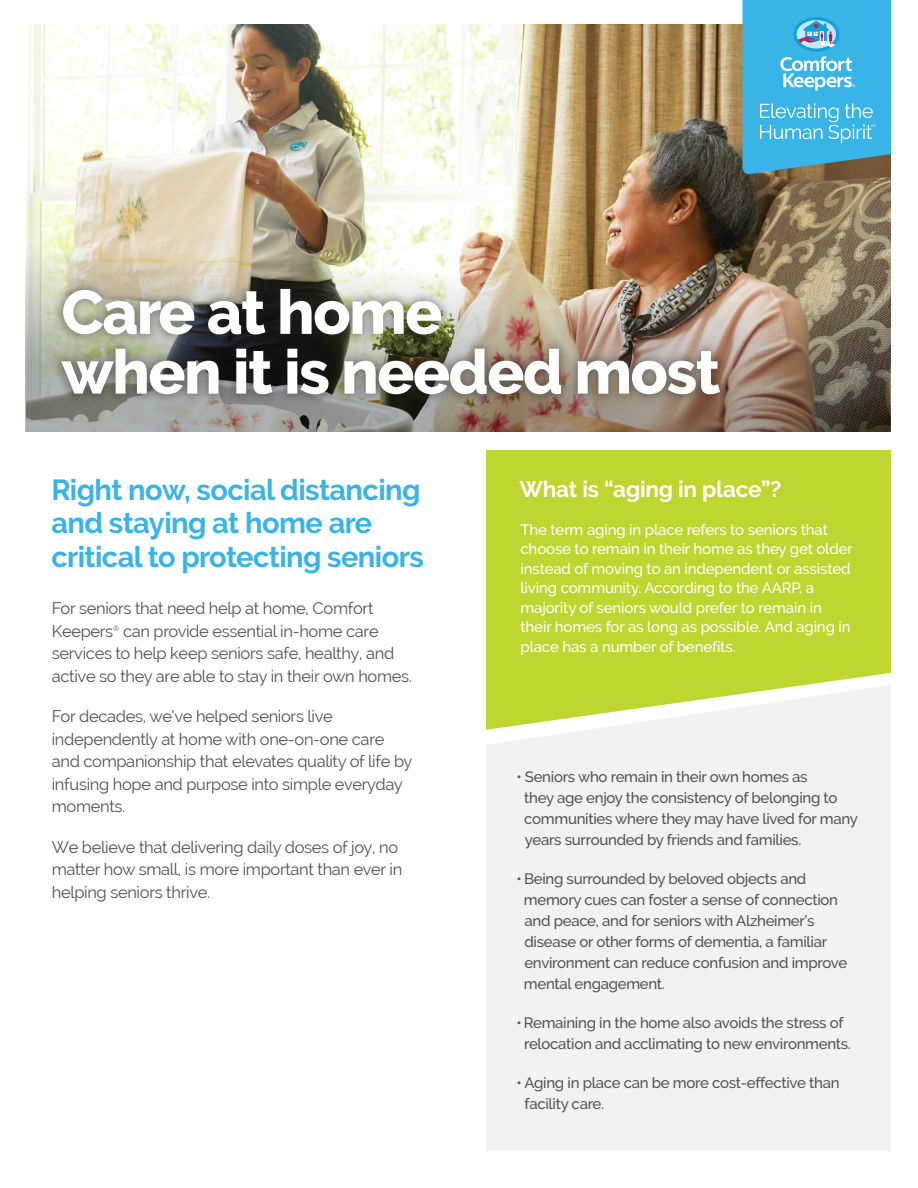
<style>
.page{position:relative;width:918px;height:1188px;background:#fff}
.page>*{position:absolute;margin:0;border:0;box-sizing:border-box;transform-origin:0 0}
.Headlines{font:800 61.5px/59.7px "Raleway";letter-spacing:-.025em;color:#fff}
.large_intro_copy{font:700 28.95px/33.3px "Raleway";letter-spacing:-.02em;color:#39b4e7}
.Bold_headline_14pt{font:700 22.5px "Raleway";letter-spacing:-.01em;color:#fff}
.large_intro_copy-2{font:16.5px/22.5px "Raleway";letter-spacing:-.02em;color:#4c545a}
.large_intro_copy-3{font:500 15px/21px "Raleway";letter-spacing:-.02em;color:#4c545a}
.Bold_headline_14pt-2{font:500 15px/19.5px "Raleway";letter-spacing:-.01em;color:#fff}
</style>
<div class="page">
<div style="left:486px;top:730px;width:405px;height:421px;background:#f2f3f1"></div>
<img style="left:27px;top:25px;width:864px;height:407px">
<img style="left:25px;top:230px;width:865px;height:202px">
<svg style="left:486px;top:634px;width:405px;height:96px;fill:#bed630"></svg>
<div style="left:486px;top:450px;width:405px;height:184px;background:#bed630"></div>
<div style="left:50px;top:277px;width:681px;height:129px;background:#231f20;opacity:.46"></div>
<svg style="left:742px;top:0;width:149px;height:174px;background:#4cb3de"></svg>
<p class="Headlines" style="left:61px;top:283px;width:660px">Care at home<br>when it is needed most</p>
<p class="large_intro_copy" style="left:51px;top:473px;width:374px">Right now, social distancing and staying at home are critical to protecting seniors</p>
<p class="Bold_headline_14pt" style="left:519px;top:476px;width:264px">What is “aging in place”?</p>
<p class="Bold_headline_14pt-2" style="left:520px;top:520px;width:334px">The term aging in place refers to seniors that choose to remain in their home as they get older instead of moving to an independent or assisted living community. According to the AARP, a majority of seniors would prefer to remain in their homes for as long as possible. And aging in place has a number of benefits.</p>
<p class="large_intro_copy-2" style="left:52px;top:597px;width:362px">For seniors that need help at home, Comfort Keepers<sup>®</sup> can provide essential in-home care services to help keep seniors safe, healthy, and active so they are able to stay in their own homes.</p>
<p class="large_intro_copy-2" style="left:52px;top:705px;width:362px">For decades, we’ve helped seniors live independently at home with one-on-one care and companionship that elevates quality of life by infusing hope and purpose into simple everyday moments.</p>
<p class="large_intro_copy-2" style="left:52px;top:835px;width:352px">We believe that delivering daily doses of joy, no matter how small, is more important than ever in helping seniors thrive.</p>
<p class="large_intro_copy-3" style="left:524px;top:766px;width:335px;text-indent:-8px">• Seniors who remain in their own homes as<br>they age enjoy the consistency of belonging to communities where they may have lived for many years surrounded by friends and families.</p>
<p class="large_intro_copy-3" style="left:524px;top:868px;width:325px;text-indent:-8px">• Being surrounded by beloved objects and memory cues can foster a sense of connection and peace, and for seniors with Alzheimer’s disease or other forms of dementia, a familiar environment can reduce confusion and improve mental engagement.</p>
<p class="large_intro_copy-3" style="left:516px;top:1012px;width:336px;text-align:center">• Remaining in the home also avoids the stress of relocation and acclimating to new environments.</p>
<p class="large_intro_copy-3" style="left:525px;top:1072px;width:317px;text-indent:-8px">• Aging in place can be more cost-effective than facility care.</p>
</div>
